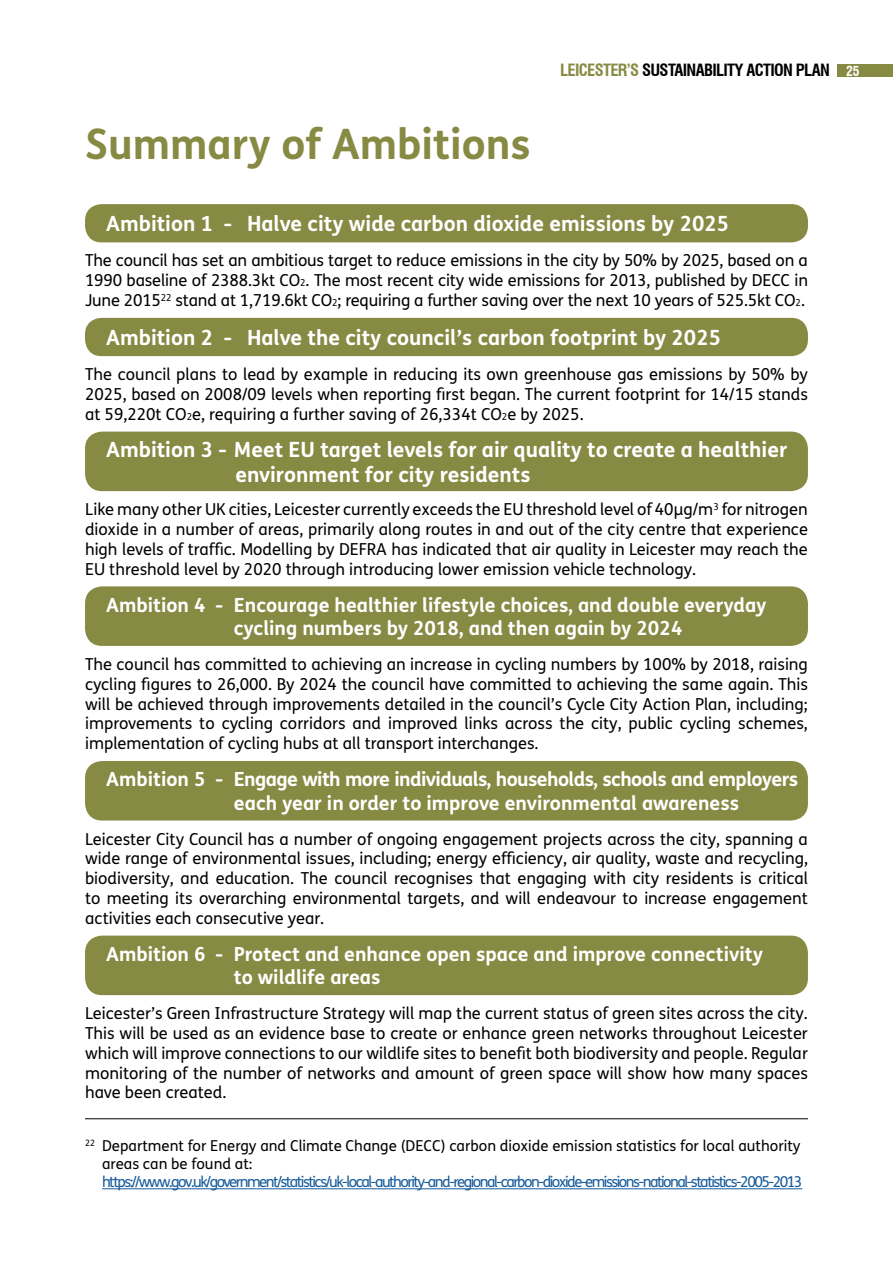
<style>
.page{position:relative;width:893px;height:1263px;background:#fff}
.page>*{position:absolute;margin:0;border:0;box-sizing:border-box;transform-origin:0 0}
.t1{font:700 42px "FS Me";color:#868a43}
.t2{font:700 21px/25.2px "FS Me";color:#fff}
.t3{font:700 19.5px/23.4px "FS Me";color:#fff}
.t4{font:700 19.5px/23.4px "FS Me";letter-spacing:-.03em;color:#fff}
.t5{font:16.5px/19.8px "FS Me";color:#000;text-align:justify}
.t6{font:700 condensed 16.5px "Swiss 721 BT";letter-spacing:-.04em;color:#000}
.t7{font:15px "FS Me";letter-spacing:-.1em;color:#165b9a}
.t8{font:15px/18px "FS Me";color:#000}
.s1{color:#868a43}
.s2{font-size:13.5px;color:#fff}
.s3{font-size:9.6px}
</style>
<div class="page">
<div style="left:838px;top:64px;width:55px;height:13px;background:#868a43"></div>
<hr style="left:102px;top:1188px;width:700px;height:1px;background:#165b9a">
<hr style="left:85px;top:1118px;width:723px;height:1px;background:#000">
<div style="left:85px;top:204px;width:723px;height:38px;background:#868a43;border-radius:16px"></div>
<div style="left:85px;top:318px;width:723px;height:38px;background:#868a43;border-radius:16px"></div>
<div style="left:85px;top:432px;width:723px;height:59px;background:#868a43;border-radius:17px"></div>
<div style="left:85px;top:586px;width:723px;height:60px;background:#868a43;border-radius:17px"></div>
<div style="left:85px;top:761px;width:723px;height:59px;background:#868a43;border-radius:17px"></div>
<div style="left:85px;top:935px;width:723px;height:60px;background:#868a43;border-radius:17px"></div>
<h1 class="t1" style="left:85px;top:112px;width:447px">Summary of Ambitions</h1>
<p class="t6" style="left:560px;top:60px;width:301px"><span class="s1">LEICESTER’S</span> SUSTAINABILITY ACTION PLAN <span class="s2">25</span></p>
<p class="t2" style="left:106px;top:210px;width:624px">Ambition 1 - Halve city wide carbon dioxide emissions by 2025</p>
<p class="t5" style="left:85px;top:250px;width:724px">The council has set an ambitious target to reduce emissions in the city by 50% by 2025, based on a 1990 baseline of 2388.3kt CO<span class="s3">2</span>. The most recent city wide emissions for 2013, published by DECC in June 2015<sup>22</sup> stand at 1,719.6kt CO<span class="s3">2</span>; requiring a further saving over the next 10 years of 525.5kt CO<span class="s3">2</span>.</p>
<p class="t2" style="left:106px;top:324px;width:616px">Ambition 2 - Halve the city council’s carbon footprint by 2025</p>
<p class="t5" style="left:85px;top:364px;width:724px">The council plans to lead by example in reducing its own greenhouse gas emissions by 50% by 2025, based on 2008/09 levels when reporting first began. The current footprint for 14/15 stands at 59,220t CO<span class="s3">2</span>e, requiring a further saving of 26,334t CO<span class="s3">2</span>e by 2025.</p>
<p class="t2" style="left:235px;top:435px;width:553px;text-indent:-129px">Ambition 3 - Meet EU target levels for air quality to create a healthier environment for city residents</p>
<p class="t5" style="left:85px;top:499px;width:724px">Like many other UK cities, Leicester currently exceeds the EU threshold level of 40µg/m<sup>3</sup> for nitrogen dioxide in a number of areas, primarily along routes in and out of the city centre that experience high levels of traffic. Modelling by DEFRA has indicated that air quality in Leicester may reach the EU threshold level by 2020 through introducing lower emission vehicle technology.</p>
<p class="t3" style="left:234px;top:592px;width:534px;text-indent:-128px">Ambition 4 - Encourage healthier lifestyle choices, and double everyday cycling numbers by 2018, and then again by 2024</p>
<p class="t5" style="left:85px;top:654px;width:724px">The council has committed to achieving an increase in cycling numbers by 100% by 2018, raising cycling figures to 26,000. By 2024 the council have committed to achieving the same again. This will be achieved through improvements detailed in the council’s Cycle City Action Plan, including; improvements to cycling corridors and improved links across the city, public cycling schemes, implementation of cycling hubs at all transport interchanges.</p>
<p class="t4" style="left:234px;top:767px;width:566px;text-indent:-128px">Ambition 5 - Engage with more individuals, households, schools and employers each year in order to improve environmental awareness</p>
<p class="t5" style="left:85px;top:828px;width:724px">Leicester City Council has a number of ongoing engagement projects across the city, spanning a wide range of environmental issues, including; energy efficiency, air quality, waste and recycling, biodiversity, and education. The council recognises that engaging with city residents is critical to meeting its overarching environmental targets, and will endeavour to increase engagement activities each consecutive year.</p>
<p class="t3" style="left:234px;top:941px;width:531px;text-indent:-128px">Ambition 6 - Protect and enhance open space and improve connectivity to wildlife areas</p>
<p class="t5" style="left:85px;top:1003px;width:724px">Leicester’s Green Infrastructure Strategy will map the current status of green sites across the city.<br>This will be used as an evidence base to create or enhance green networks throughout Leicester which will improve connections to our wildlife sites to benefit both biodiversity and people. Regular monitoring of the number of networks and amount of green space will show how many spaces have been created.</p>
<p class="t8" style="left:102px;top:1137px;width:700px;text-indent:-17px"><sup>22</sup> Department for Energy and Climate Change (DECC) carbon dioxide emission statistics for local authority areas can be found at:</p>
<p class="t7" style="left:102px;top:1172px;width:702px">https://www.gov.uk/government/statistics/uk-local-authority-and-regional-carbon-dioxide-emissions-national-statistics-2005-2013</p>
</div>
